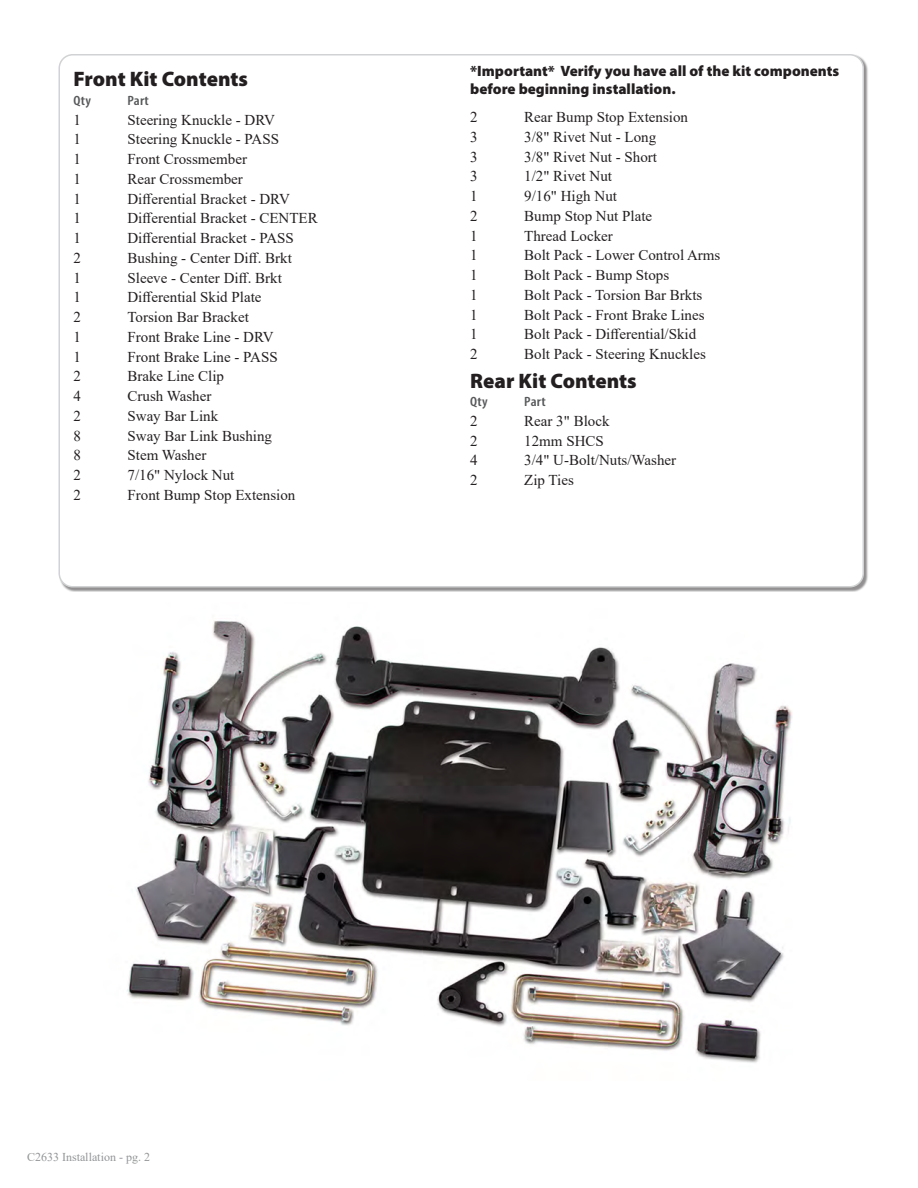
<style>
.page{position:relative;width:918px;height:1188px;background:#fff}
.page>*{position:absolute;margin:0;border:0;box-sizing:border-box;transform-origin:0 0}
.Headline{font:900 21px "Myriad Pro";color:#231f20}
.parts{font:15px "Times New Roman";color:#231f20}
.Headline-2{font:900 15px/18px "Myriad Pro";color:#231f20}
.Parts_Column_Headers{font:600 condensed 13.5px "Myriad Pro";letter-spacing:.02em;color:#57585a;scale:1.11 1}
.t1{font:12px "Times New Roman";color:#939598}
</style>
<div class="page">
<img style="left:126px;top:621px;width:666px;height:442px">
<p class="Headline" style="left:74px;top:65px;width:176px">Front Kit Contents</p>
<p class="Parts_Column_Headers" style="left:74px;top:92px;width:17px">Qty</p>
<p class="Parts_Column_Headers" style="left:128px;top:92px;width:21px">Part</p>
<p class="parts" style="left:74px;top:109px;width:9px">1</p>
<p class="parts" style="left:128px;top:109px;width:149px">Steering Knuckle - DRV</p>
<p class="parts" style="left:74px;top:129px;width:9px">1</p>
<p class="parts" style="left:128px;top:129px;width:153px">Steering Knuckle - PASS</p>
<p class="parts" style="left:74px;top:149px;width:9px">1</p>
<p class="parts" style="left:128px;top:149px;width:121px">Front Crossmember</p>
<p class="parts" style="left:74px;top:168px;width:9px">1</p>
<p class="parts" style="left:128px;top:168px;width:117px">Rear Crossmember</p>
<p class="parts" style="left:74px;top:188px;width:9px">1</p>
<p class="parts" style="left:128px;top:188px;width:164px">Differential Bracket - DRV</p>
<p class="parts" style="left:74px;top:208px;width:9px">1</p>
<p class="parts" style="left:128px;top:208px;width:192px">Differential Bracket - CENTER</p>
<p class="parts" style="left:74px;top:228px;width:9px">1</p>
<p class="parts" style="left:128px;top:228px;width:168px">Differential Bracket - PASS</p>
<p class="parts" style="left:74px;top:247px;width:9px">2</p>
<p class="parts" style="left:128px;top:247px;width:166px">Bushing - Center Diff. Brkt</p>
<p class="parts" style="left:74px;top:267px;width:9px">1</p>
<p class="parts" style="left:128px;top:267px;width:156px">Sleeve - Center Diff. Brkt</p>
<p class="parts" style="left:74px;top:287px;width:9px">1</p>
<p class="parts" style="left:128px;top:287px;width:136px">Differential Skid Plate</p>
<p class="parts" style="left:74px;top:307px;width:9px">2</p>
<p class="parts" style="left:128px;top:307px;width:123px">Torsion Bar Bracket</p>
<p class="parts" style="left:74px;top:326px;width:9px">1</p>
<p class="parts" style="left:128px;top:326px;width:148px">Front Brake Line - DRV</p>
<p class="parts" style="left:74px;top:346px;width:9px">1</p>
<p class="parts" style="left:128px;top:346px;width:152px">Front Brake Line - PASS</p>
<p class="parts" style="left:74px;top:366px;width:9px">2</p>
<p class="parts" style="left:128px;top:366px;width:98px">Brake Line Clip</p>
<p class="parts" style="left:74px;top:386px;width:9px">4</p>
<p class="parts" style="left:128px;top:386px;width:85px">Crush Washer</p>
<p class="parts" style="left:74px;top:405px;width:9px">2</p>
<p class="parts" style="left:128px;top:405px;width:92px">Sway Bar Link</p>
<p class="parts" style="left:74px;top:425px;width:9px">8</p>
<p class="parts" style="left:128px;top:425px;width:146px">Sway Bar Link Bushing</p>
<p class="parts" style="left:74px;top:445px;width:9px">8</p>
<p class="parts" style="left:128px;top:445px;width:80px">Stem Washer</p>
<p class="parts" style="left:74px;top:464px;width:9px">2</p>
<p class="parts" style="left:128px;top:464px;width:108px">7/16" Nylock Nut</p>
<p class="parts" style="left:74px;top:484px;width:9px">2</p>
<p class="parts" style="left:128px;top:484px;width:169px">Front Bump Stop Extension</p>
<p class="Headline-2" style="left:470px;top:61px;width:371px">*Important* Verify you have all of the kit components before beginning installation.</p>
<p class="parts" style="left:470px;top:107px;width:9px">2</p>
<p class="parts" style="left:524px;top:107px;width:165px">Rear Bump Stop Extension</p>
<p class="parts" style="left:470px;top:126px;width:9px">3</p>
<p class="parts" style="left:524px;top:126px;width:133px">3/8" Rivet Nut - Long</p>
<p class="parts" style="left:470px;top:146px;width:9px">3</p>
<p class="parts" style="left:524px;top:146px;width:134px">3/8" Rivet Nut - Short</p>
<p class="parts" style="left:470px;top:166px;width:9px">3</p>
<p class="parts" style="left:524px;top:166px;width:89px">1/2" Rivet Nut</p>
<p class="parts" style="left:470px;top:186px;width:9px">1</p>
<p class="parts" style="left:524px;top:186px;width:94px">9/16" High Nut</p>
<p class="parts" style="left:470px;top:205px;width:9px">2</p>
<p class="parts" style="left:524px;top:205px;width:129px">Bump Stop Nut Plate</p>
<p class="parts" style="left:470px;top:225px;width:9px">1</p>
<p class="parts" style="left:524px;top:225px;width:90px">Thread Locker</p>
<p class="parts" style="left:470px;top:245px;width:9px">1</p>
<p class="parts" style="left:524px;top:245px;width:198px">Bolt Pack - Lower Control Arms</p>
<p class="parts" style="left:470px;top:265px;width:9px">1</p>
<p class="parts" style="left:524px;top:265px;width:147px">Bolt Pack - Bump Stops</p>
<p class="parts" style="left:470px;top:284px;width:9px">1</p>
<p class="parts" style="left:524px;top:284px;width:180px">Bolt Pack - Torsion Bar Brkts</p>
<p class="parts" style="left:470px;top:304px;width:9px">1</p>
<p class="parts" style="left:524px;top:304px;width:182px">Bolt Pack - Front Brake Lines</p>
<p class="parts" style="left:470px;top:324px;width:9px">1</p>
<p class="parts" style="left:524px;top:324px;width:173px">Bolt Pack - Differential/Skid</p>
<p class="parts" style="left:470px;top:343px;width:9px">2</p>
<p class="parts" style="left:524px;top:343px;width:183px">Bolt Pack - Steering Knuckles</p>
<p class="Headline" style="left:470px;top:366px;width:168px">Rear Kit Contents</p>
<p class="Parts_Column_Headers" style="left:470px;top:393px;width:17px">Qty</p>
<p class="Parts_Column_Headers" style="left:524px;top:393px;width:21px">Part</p>
<p class="parts" style="left:470px;top:410px;width:9px">2</p>
<p class="parts" style="left:524px;top:410px;width:87px">Rear 3" Block</p>
<p class="parts" style="left:470px;top:430px;width:9px">2</p>
<p class="parts" style="left:524px;top:430px;width:81px">12mm SHCS</p>
<p class="parts" style="left:470px;top:450px;width:9px">4</p>
<p class="parts" style="left:524px;top:450px;width:153px">3/4" U-Bolt/Nuts/Washer</p>
<p class="parts" style="left:470px;top:470px;width:9px">2</p>
<p class="parts" style="left:524px;top:470px;width:51px">Zip Ties</p>
<p class="t1" style="left:27px;top:1149px;width:124px">C2633 Installation - pg. 2</p>
</div>
